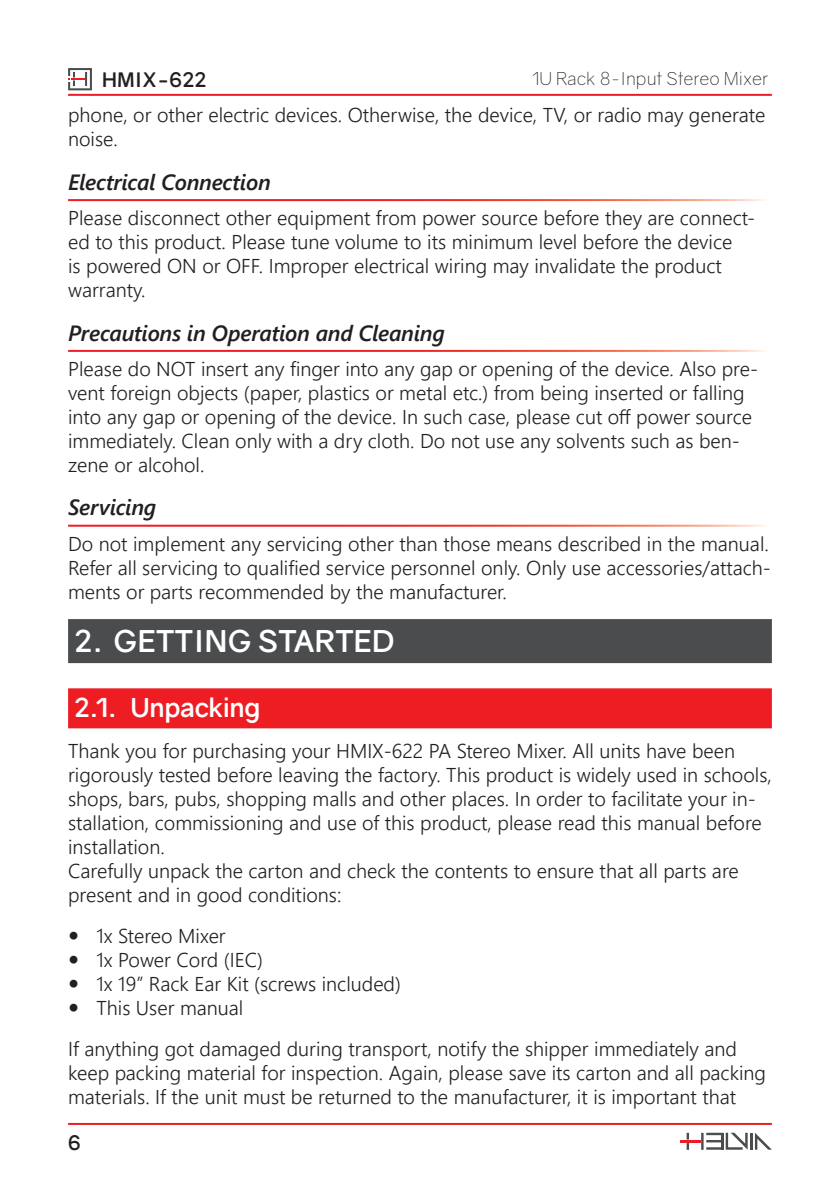
<style>
.page{position:relative;width:840px;height:1191px;background:#fff}
.page>*{position:absolute;margin:0;border:0;box-sizing:border-box;transform-origin:0 0}
.t1{font:700 30px "Gravity";letter-spacing:.01em;color:#fff}
.t2{font:700 26px "Gravity";letter-spacing:-.015em;color:#fff}
.H_Eng_Title_3{font:italic 22px "Webly Sleek UI Semibold";letter-spacing:-.01em;color:#231f20}
.H_Eng_Basic_10{font:20px/24px "Webly Sleek UI Semilight";color:#231f20}
.H_Eng_Basic___3mm_Space_After{font:20px/24px "Webly Sleek UI Semilight";color:#231f20}
.t3{font:700 20px "Gravity";color:#231f20}
.t4{font:300 18px "Gravity";color:#231f20}
</style>
<div class="page">
<svg style="left:68px;top:68px;width:24px;height:22px"></svg>
<hr style="left:749px;top:1132px;width:3px;height:17px;background:#4b4c4d">
<svg style="left:754px;top:1133px;width:17px;height:16px"></svg>
<svg style="left:680px;top:1132px;width:67px;height:17px"></svg>
<hr style="left:68px;top:94px;width:703px;height:2px;background:#ee1d23">
<hr style="left:68px;top:1123px;width:703px;height:2px;background:#ee1d23">
<div style="left:68px;top:619px;width:703px;height:44px;background:#4b4c4d"></div>
<div style="left:68px;top:688px;width:703px;height:40px;background:#ee1d23"></div>
<p class="t3" style="left:102px;top:67px;width:106px">HMIX-622</p>
<p class="t4" style="left:532px;top:68px;width:237px">1U Rack 8-Input Stereo Mixer</p>
<p class="H_Eng_Basic_10" style="left:68px;top:102px;width:698px">phone, or other electric devices. Otherwise, the device, TV, or radio may generate noise.</p>
<p class="H_Eng_Title_3" style="left:68px;top:166px;width:204px">Electrical Connection</p>
<p class="H_Eng_Basic_10" style="left:68px;top:205px;width:688px">Please disconnect other equipment from power source before they are connect&shy;ed to this product. Please tune volume to its minimum level before the device<br>is powered ON or OFF. Improper electrical wiring may invalidate the product warranty.</p>
<p class="H_Eng_Title_3" style="left:68px;top:317px;width:378px">Precautions in Operation and Cleaning</p>
<p class="H_Eng_Basic_10" style="left:68px;top:356px;width:691px">Please do NOT insert any finger into any gap or opening of the device. Also pre&shy;vent foreign objects (paper, plastics or metal etc.) from being inserted or falling into any gap or opening of the device. In such case, please cut off power source immediately. Clean only with a dry cloth. Do not use any solvents such as ben&shy;zene or alcohol.</p>
<p class="H_Eng_Title_3" style="left:68px;top:492px;width:90px">Servicing</p>
<p class="H_Eng_Basic_10" style="left:68px;top:531px;width:704px;text-align:justify">Do not implement any servicing other than those means described in the manual.<br>Refer all servicing to qualified service personnel only. Only use accessories/attach&shy;ments or parts recommended by the manufacturer.</p>
<p class="t1" style="left:74px;top:622px;width:322px">2. GETTING STARTED</p>
<p class="t2" style="left:74px;top:691px;width:188px">2.1. Unpacking</p>
<p class="H_Eng_Basic_10" style="left:68px;top:738px;width:704px">Thank you for purchasing your HMIX-622 PA Stereo Mixer. All units have been rigorously tested before leaving the factory. This product is widely used in schools, shops, bars, pubs, shopping malls and other places. In order to facilitate your in&shy;stallation, commissioning and use of this product, please read this manual before installation.</p>
<p class="H_Eng_Basic___3mm_Space_After" style="left:68px;top:858px;width:671px">Carefully unpack the carton and check the contents to ensure that all parts are present and in good conditions:</p>
<p class="H_Eng_Basic_10" style="left:96px;top:923px;width:131px">1x Stereo Mixer</p>
<p class="H_Eng_Basic_10" style="left:96px;top:947px;width:168px">1x Power Cord (IEC)</p>
<p class="H_Eng_Basic_10" style="left:96px;top:971px;width:306px">1x 19” Rack Ear Kit (screws included)</p>
<p class="H_Eng_Basic_10" style="left:96px;top:995px;width:148px">This User manual</p>
<p class="H_Eng_Basic_10" style="left:68px;top:1036px;width:699px">If anything got damaged during transport, notify the shipper immediately and keep packing material for inspection. Again, please save its carton and all packing materials. If the unit must be returned to the manufacturer, it is important that</p>
<p class="t3" style="left:68px;top:1130px;width:14px">6</p>
</div>
